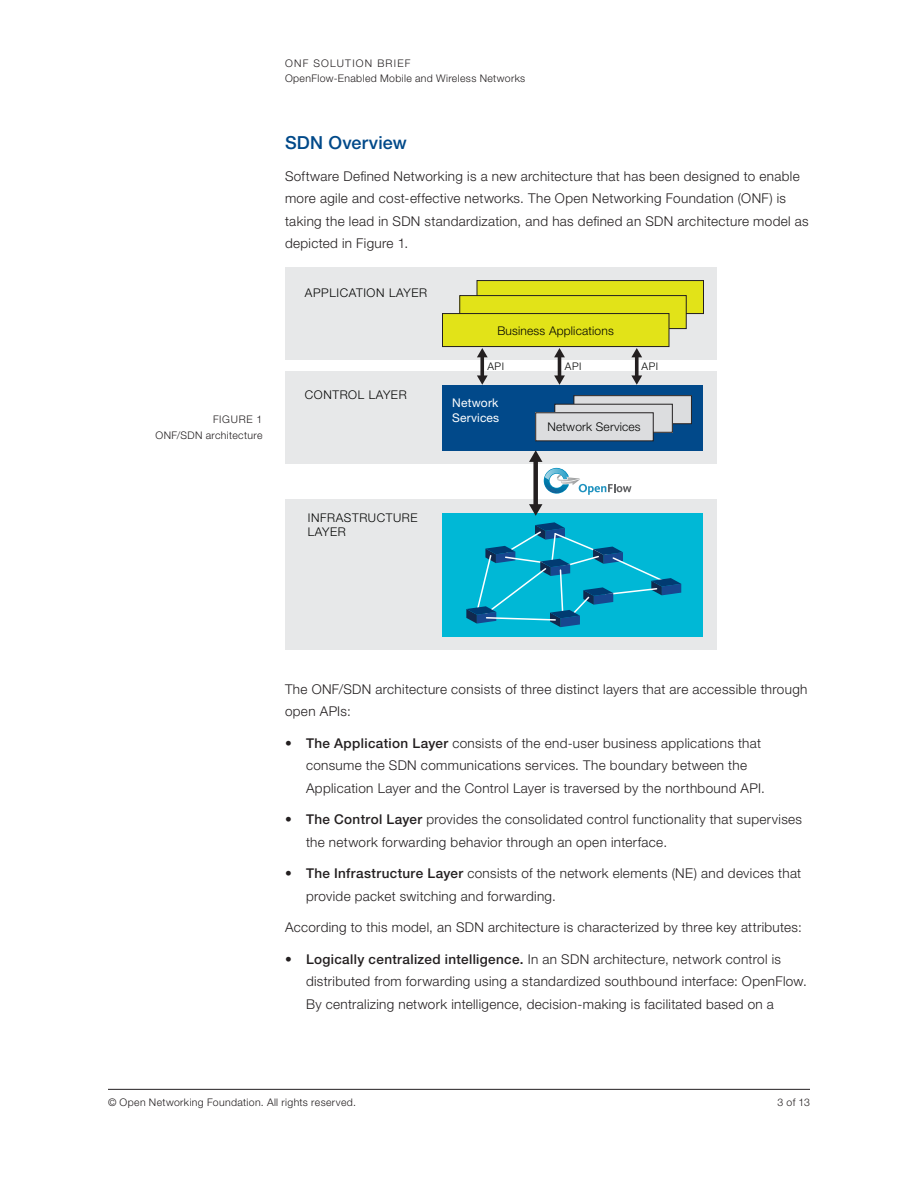
<style>
.page{position:relative;width:918px;height:1188px;background:#fff}
.page>*{position:absolute;margin:0;border:0;box-sizing:border-box;transform-origin:0 0}
.Heading_1{font:500 18px "Helvetica Neue";letter-spacing:.01em;color:#014989}
.List__Long_Bullets{font:300 13.5px/22.5px "Helvetica Neue";letter-spacing:.025em;color:#231f20}
.Body_text{font:300 13.5px/22.5px "Helvetica Neue";letter-spacing:.025em;color:#231f20}
.t1{font:300 12px/14.4px "Helvetica Neue";letter-spacing:.05em;color:#040504}
.t2{font:300 12px "Helvetica Neue";letter-spacing:.015em;color:#040504}
.t3{font:12px/15px "Helvetica Neue";letter-spacing:.015em;color:#fff}
.Text{font:300 10.5px/15px "Helvetica Neue";letter-spacing:.035em;color:#231f20}
.t4{font:300 10.5px "Helvetica Neue";letter-spacing:.05em;color:#040504}
.s1{font-weight:500}
</style>
<div class="page">
<hr style="left:108px;top:1089px;width:702px;height:1px;background:#231f20">
<div style="left:285px;top:499px;width:432px;height:151px;background:#e7e8e9"></div>
<div style="left:285px;top:268px;width:432px;height:92px;background:#e7e8e9"></div>
<div style="left:285px;top:371px;width:432px;height:93px;background:#e7e8e9"></div>
<div style="left:477px;top:281px;width:227px;height:33px;background:#e2e318"></div>
<div style="left:477px;top:280px;width:227px;height:34px;border:1px solid #231f20"></div>
<div style="left:442px;top:385px;width:262px;height:65px;background:#01498a"></div>
<div style="left:442px;top:513px;width:262px;height:124px;background:#00b8d6"></div>
<div style="left:574px;top:396px;width:117px;height:28px;background:#dcdddf"></div>
<div style="left:574px;top:395px;width:118px;height:29px;border:1px solid #231f20"></div>
<div style="left:460px;top:296px;width:226px;height:33px;background:#e2e318"></div>
<div style="left:460px;top:295px;width:226px;height:34px;border:1px solid #231f20"></div>
<div style="left:442px;top:314px;width:227px;height:33px;background:#e2e318"></div>
<div style="left:442px;top:313px;width:227px;height:34px;border:1px solid #231f20"></div>
<div style="left:555px;top:404px;width:117px;height:28px;background:#dcdddf"></div>
<div style="left:555px;top:404px;width:118px;height:29px;border:1px solid #231f20"></div>
<div style="left:536px;top:413px;width:117px;height:28px;background:#dcdddf"></div>
<div style="left:533px;top:460px;width:5px;height:46px;background:#231f20"></div>
<svg style="left:529px;top:450px;width:13px;height:12px"></svg>
<svg style="left:529px;top:504px;width:13px;height:12px"></svg>
<svg style="left:480px;top:357px;width:4px;height:18px"></svg>
<svg style="left:477px;top:348px;width:11px;height:9px"></svg>
<svg style="left:477px;top:375px;width:11px;height:10px"></svg>
<hr style="left:558px;top:356px;width:3px;height:21px;background:#231f20">
<svg style="left:554px;top:348px;width:11px;height:9px"></svg>
<svg style="left:554px;top:375px;width:11px;height:10px"></svg>
<svg style="left:635px;top:357px;width:4px;height:18px"></svg>
<svg style="left:631px;top:348px;width:11px;height:9px"></svg>
<svg style="left:631px;top:375px;width:11px;height:10px"></svg>
<svg style="left:466px;top:522px;width:215px;height:105px"></svg>
<svg style="left:544px;top:468px;width:88px;height:27px"></svg>
<p class="Text" style="left:285px;top:55px;width:242px">ONF SOLUTION BRIEF<br>OpenFlow-Enabled Mobile and Wireless Networks</p>
<p class="Heading_1" style="left:285px;top:132px;width:123px">SDN Overview</p>
<p class="Body_text" style="left:285px;top:164px;width:525px">Software Defined Networking is a new architecture that has been designed to enable more agile and cost-effective networks. The Open Networking Foundation (ONF) is taking the lead in SDN standardization, and has defined an SDN architecture model as depicted in Figure 1.</p>
<p class="t1" style="left:305px;top:285px;width:124px">APPLICATION LAYER</p>
<p class="t2" style="left:497px;top:324px;width:118px">Business Applications</p>
<p class="Text" style="left:156px;top:412px;width:108px;line-height:15.8px;text-align:right">FIGURE 1<br>ONF/SDN architecture</p>
<p class="t1" style="left:305px;top:387px;width:103px">CONTROL LAYER</p>
<p class="t1" style="left:308px;top:510px;width:111px">INFRASTRUCTURE<br>LAYER</p>
<p class="t4" style="left:487px;top:360px;width:18px">API</p>
<p class="t4" style="left:565px;top:360px;width:18px">API</p>
<p class="t4" style="left:642px;top:360px;width:18px">API</p>
<p class="t3" style="left:452px;top:395px;width:49px">Network<br>Services</p>
<p class="t2" style="left:548px;top:420px;width:95px">Network Services</p>
<p class="Body_text" style="left:285px;top:677px;width:524px">The ONF/SDN architecture consists of three distinct layers that are accessible through open APIs:</p>
<p class="List__Long_Bullets" style="left:306px;top:731px;width:460px;text-indent:-21px">• <span class="s1">The Application Layer</span> consists of the end-user business applications that consume the SDN communications services. The boundary between the<br>Application Layer and the Control Layer is traversed by the northbound API.</p>
<p class="List__Long_Bullets" style="left:306px;top:808px;width:498px;text-indent:-21px">• <span class="s1">The Control Layer</span> provides the consolidated control functionality that supervises the network forwarding behavior through an open interface.</p>
<p class="List__Long_Bullets" style="left:306px;top:862px;width:497px;text-indent:-21px">• <span class="s1">The Infrastructure Layer</span> consists of the network elements (NE) and devices that provide packet switching and forwarding.</p>
<p class="Body_text" style="left:285px;top:916px;width:518px">According to this model, an SDN architecture is characterized by three key attributes:</p>
<p class="List__Long_Bullets" style="left:306px;top:947px;width:502px;text-indent:-21px">• <span class="s1">Logically centralized intelligence.</span> In an SDN architecture, network control is distributed from forwarding using a standardized southbound interface: OpenFlow.<br>By centralizing network intelligence, decision-making is facilitated based on a</p>
<p class="Text" style="left:108px;top:1095px;width:249px">© Open Networking Foundation. All rights reserved.</p>
<p class="Text" style="left:778px;top:1095px;width:34px">3 of 13</p>
</div>
